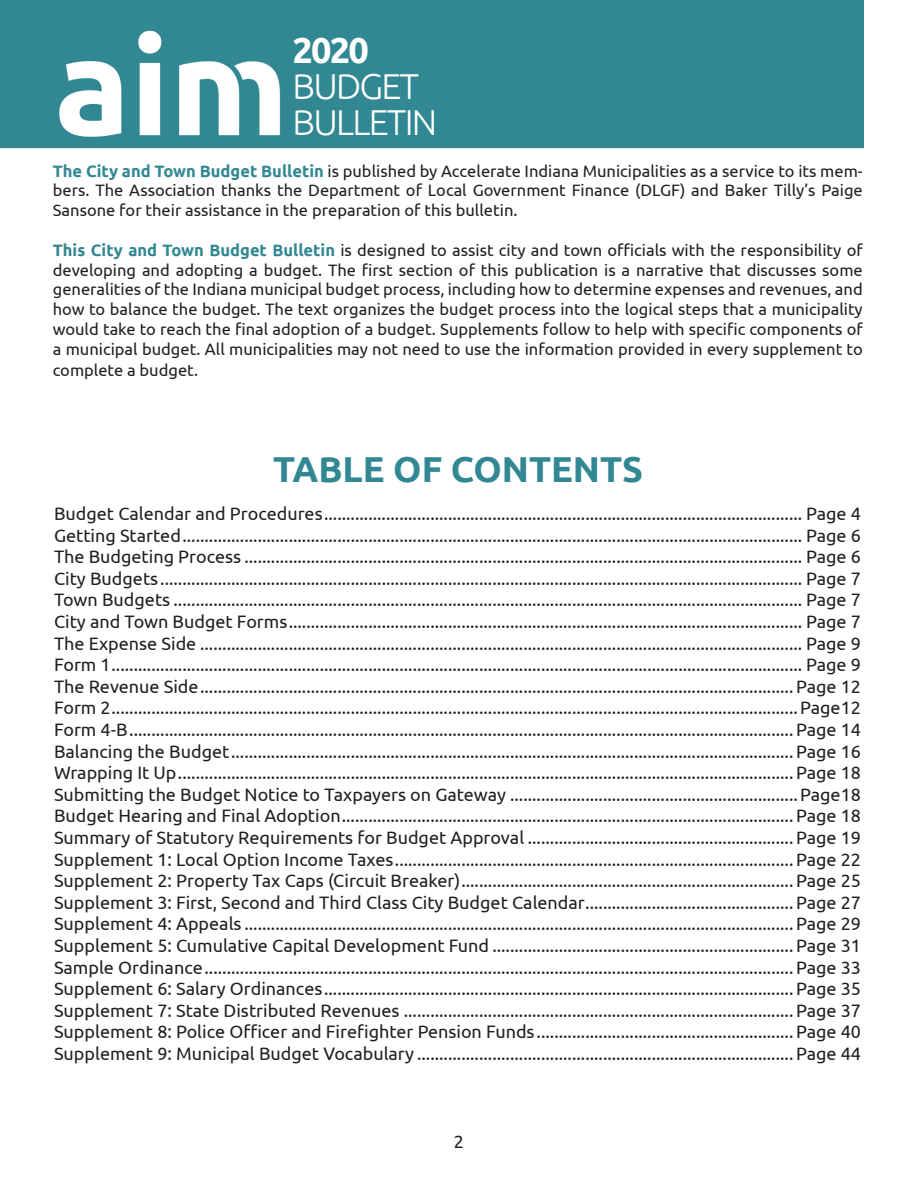
<style>
.page{position:relative;width:918px;height:1188px;background:#fff}
.page>*{position:absolute;margin:0;border:0;box-sizing:border-box;transform-origin:0 0}
.t1{font:700 36px "Ubuntu";color:#328892}
.t2{font:300 36px "Ubuntu";letter-spacing:-.05em;color:#fff}
.t3{font:700 36px "Ubuntu";color:#fff}
.t4{font:18px "Ubuntu";color:#231f20}
.t5{font:16.5px/19.8px "Ubuntu";color:#231f20;text-align:justify}
.s1{font-weight:700;color:#328892}
</style>
<div class="page">
<div style="left:1px;top:1px;width:862px;height:146px;background:#328892"></div>
<div style="left:0;top:0;width:864px;height:148px;border:2px solid #328892"></div>
<img style="left:53px;top:30px;width:241px;height:118px">
<p class="t3" style="left:293px;top:28px;width:78px">2020</p>
<p class="t2" style="left:293px;top:65px;width:128px">BUDGET</p>
<p class="t2" style="left:293px;top:101px;width:146px">BULLETIN</p>
<p class="t5" style="left:53px;top:160px;width:812px"><span class="s1">The City and Town Budget Bulletin</span> is published by Accelerate Indiana Municipalities as a service to its mem&shy;bers. The Association thanks the Department of Local Government Finance (DLGF) and Baker Tilly’s Paige Sansone for their assistance in the preparation of this bulletin.</p>
<p class="t5" style="left:53px;top:240px;width:812px"><span class="s1">This City and Town Budget Bulletin</span> is designed to assist city and town officials with the responsibility of developing and adopting a budget. The first section of this publication is a narrative that discusses some generalities of the Indiana municipal budget process, including how to determine expenses and revenues, and how to balance the budget. The text organizes the budget process into the logical steps that a municipality would take to reach the final adoption of a budget. Supplements follow to help with specific components of a municipal budget. All municipalities may not need to use the information provided in every supplement to</p>
<p class="t5" style="left:53px;top:360px;width:147px">complete a budget.</p>
<p class="t1" style="left:273px;top:447px;width:372px">TABLE OF CONTENTS</p>
<p class="t4" style="left:54px;top:503px;width:809px">Budget Calendar and Procedures............................................................................................................ Page 4</p>
<p class="t4" style="left:54px;top:524px;width:809px">Getting Started............................................................................................................................................ Page 6</p>
<p class="t4" style="left:54px;top:546px;width:809px">The Budgeting Process .............................................................................................................................. Page 6</p>
<p class="t4" style="left:54px;top:568px;width:809px">City Budgets................................................................................................................................................. Page 7</p>
<p class="t4" style="left:54px;top:589px;width:809px">Town Budgets .............................................................................................................................................. Page 7</p>
<p class="t4" style="left:54px;top:611px;width:809px">City and Town Budget Forms.................................................................................................................... Page 7</p>
<p class="t4" style="left:54px;top:632px;width:809px">The Expense Side ........................................................................................................................................ Page 9</p>
<p class="t4" style="left:54px;top:654px;width:809px">Form 1............................................................................................................................................................ Page 9</p>
<p class="t4" style="left:54px;top:676px;width:809px">The Revenue Side......................................................................................................................................Page 12</p>
<p class="t4" style="left:54px;top:697px;width:809px">Form 2...........................................................................................................................................................Page12</p>
<p class="t4" style="left:54px;top:719px;width:809px">Form 4-B......................................................................................................................................................Page 14</p>
<p class="t4" style="left:54px;top:740px;width:809px">Balancing the Budget...............................................................................................................................Page 16</p>
<p class="t4" style="left:54px;top:762px;width:809px">Wrapping It Up...........................................................................................................................................Page 18</p>
<p class="t4" style="left:54px;top:784px;width:809px">Submitting the Budget Notice to Taxpayers on Gateway .................................................................Page18</p>
<p class="t4" style="left:54px;top:805px;width:809px">Budget Hearing and Final Adoption......................................................................................................Page 18</p>
<p class="t4" style="left:54px;top:827px;width:809px">Summary of Statutory Requirements for Budget Approval ............................................................Page 19</p>
<p class="t4" style="left:54px;top:848px;width:809px">Supplement 1: Local Option Income Taxes..........................................................................................Page 22</p>
<p class="t4" style="left:54px;top:870px;width:809px">Supplement 2: Property Tax Caps (Circuit Breaker)...........................................................................Page 25</p>
<p class="t4" style="left:54px;top:892px;width:809px">Supplement 3: First, Second and Third Class City Budget Calendar...............................................Page 27</p>
<p class="t4" style="left:54px;top:913px;width:809px">Supplement 4: Appeals ............................................................................................................................Page 29</p>
<p class="t4" style="left:54px;top:935px;width:809px">Supplement 5: Cumulative Capital Development Fund ....................................................................Page 31</p>
<p class="t4" style="left:54px;top:956px;width:809px">Sample Ordinance.....................................................................................................................................Page 33</p>
<p class="t4" style="left:54px;top:978px;width:809px">Supplement 6: Salary Ordinances..........................................................................................................Page 35</p>
<p class="t4" style="left:54px;top:1000px;width:809px">Supplement 7: State Distributed Revenues ........................................................................................Page 37</p>
<p class="t4" style="left:54px;top:1021px;width:809px">Supplement 8: Police Officer and Firefighter Pension Funds..........................................................Page 40</p>
<p class="t4" style="left:54px;top:1043px;width:809px">Supplement 9: Municipal Budget Vocabulary .....................................................................................Page 44</p>
<p class="t4" style="left:454px;top:1131px;width:12px">2</p>
</div>
